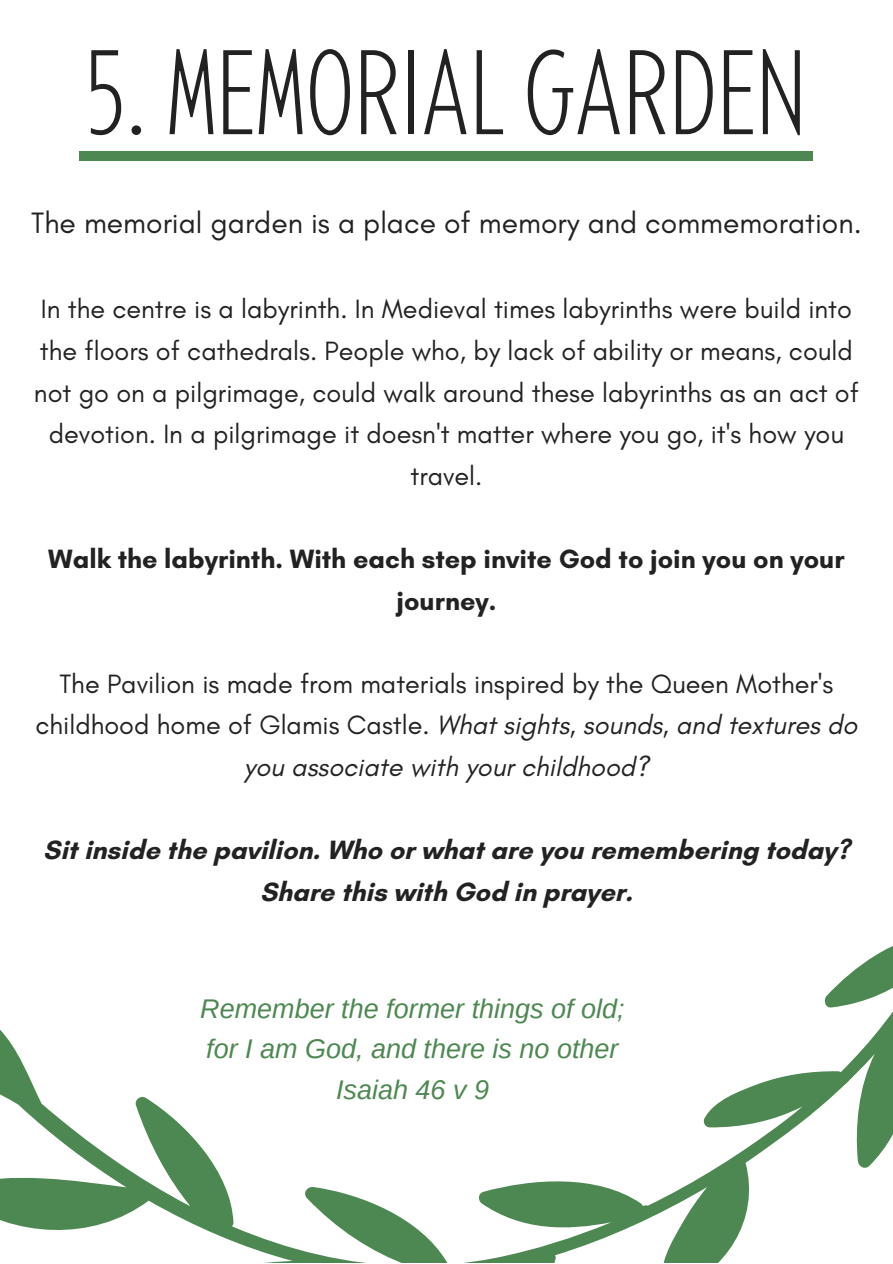
<style>
.page{position:relative;width:893px;height:1264px;background:#fff}
.page>*{position:absolute;margin:0;border:0;box-sizing:border-box;transform-origin:0 0}
.t1{font:200 condensed 119.85px "Balgin";color:#222}
.t2{font:30px "Glacial Indifference";color:#222}
.t3{font:27px/41.5px "Glacial Indifference";color:#222;text-align:center}
.t4{font:700 27px/41.5px "Glacial Indifference";color:#222;text-align:center}
.t5{font:italic 27px/40.5px "Arimo";color:#4d8852;text-align:center}
.s1{font-style:italic}
</style>
<div class="page">
<div style="left:79px;top:151px;width:733px;height:9px;background:#4d8852"></div>
<svg style="left:0;top:946px;width:892px;height:316px"></svg>
<h1 class="t1" style="left:86px;top:44px;width:721px">5. MEMORIAL GARDEN</h1>
<p class="t2" style="left:31px;top:204px;width:831px">The memorial garden is a place of memory and commemoration.</p>
<p class="t3" style="left:34px;top:288px;width:826px">In the centre is a labyrinth. In Medieval times labyrinths were build into the floors of cathedrals. People who, by lack of ability or means, could not go on a pilgrimage, could walk around these labyrinths as an act of devotion. In a pilgrimage it doesn't matter where you go, it's how you travel.</p>
<p class="t4" style="left:48px;top:537px;width:798px">Walk the labyrinth. With each step invite God to join you on your journey.</p>
<p class="t3" style="left:35px;top:662px;width:823px">The Pavilion is made from materials inspired by the Queen Mother's childhood home of Glamis Castle. <span class="s1">What sights, sounds, and textures do you associate with your childhood?</span></p>
<p class="t4" style="left:43px;top:829px;width:807px">Sit inside the pavilion. Who or what are you remembering today?<br>Share this with God in prayer.</p>
<p class="t5" style="left:200px;top:987px;width:426px">Remember the former things of old; for I am God, and there is no other<br>Isaiah 46 v 9</p>
</div>
